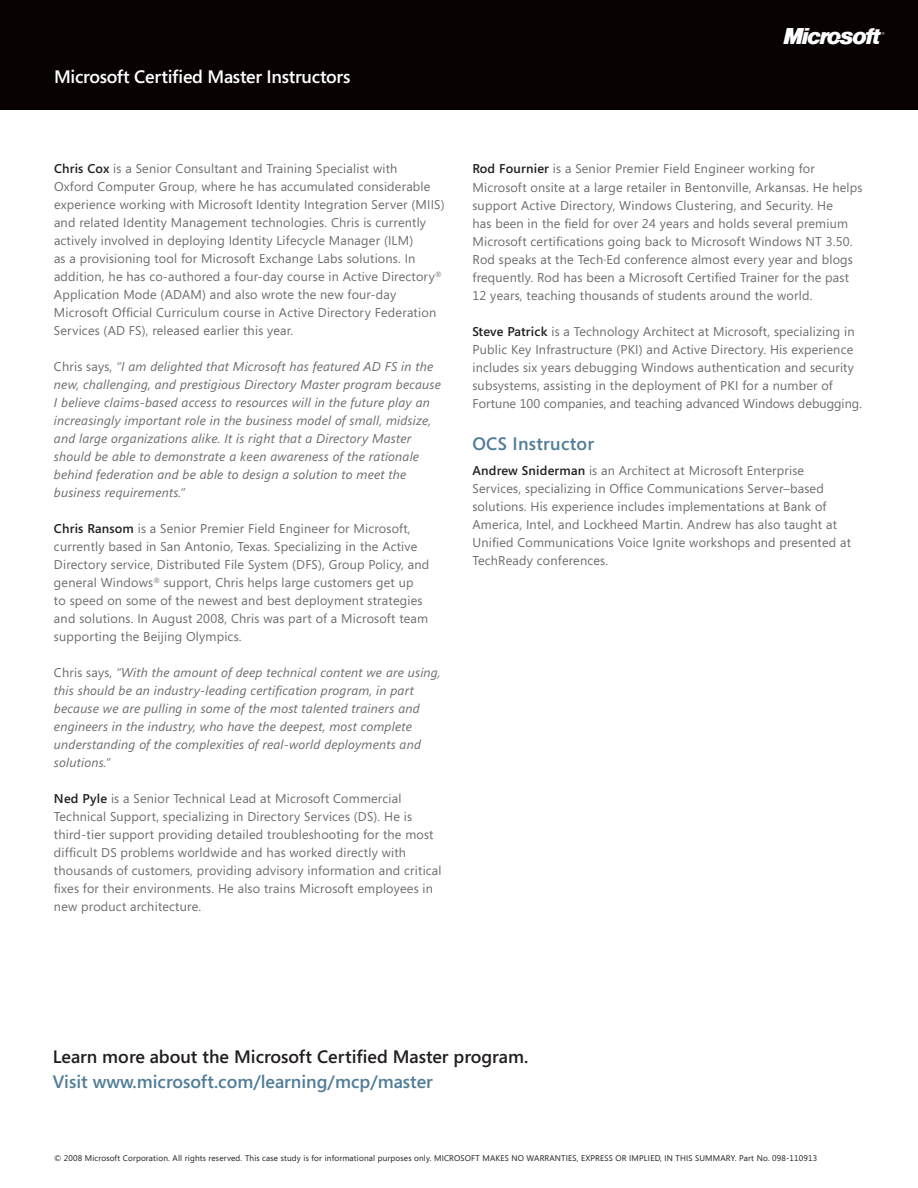
<style>
.page{position:relative;width:918px;height:1188px;background:#fff}
.page>*{position:absolute;margin:0;border:0;box-sizing:border-box;transform-origin:0 0}
.t1{font:21px "Microsoft Logo 95";color:#fff}
.t2{font:600 18px "Segoe";color:#517d98}
.t3{font:600 18px "Segoe";color:#231f20}
.t4{font:600 18px "Segoe";letter-spacing:-.015em;color:#fff}
.t5{font:12.75px/18px "Segoe";letter-spacing:.015em;color:#6c6d70}
.t6{font:italic 12.75px/18px "Segoe";letter-spacing:.015em;color:#6c6d70}
.t7{font:8.25px "Segoe";letter-spacing:.02em;color:#231f20}
.s1{font-weight:600;color:#231f20}
.s2{font-style:normal}
</style>
<div class="page">
<div style="left:0;top:0;width:918px;height:109px;background:#080302"></div>
<h2 class="t4" style="left:54px;top:64px;width:298px">Microsoft Certified Master Instructors</h2>
<h1 class="t1" style="left:784px;top:25px;width:104px">m</h1>
<p class="t5" style="left:54px;top:160px;width:392px"><span class="s1">Chris Cox</span> is a Senior Consultant and Training Specialist with<br>Oxford Computer Group, where he has accumulated considerable experience working with Microsoft Identity Integration Server (MIIS) and related Identity Management technologies. Chris is currently actively involved in deploying Identity Lifecycle Manager (ILM)<br>as a provisioning tool for Microsoft Exchange Labs solutions. In addition, he has co-authored a four-day course in Active Directory<sup>® </sup>Application Mode (ADAM) and also wrote the new four-day Microsoft Official Curriculum course in Active Directory Federation Services (AD FS), released earlier this year.</p>
<p class="t6" style="left:54px;top:358px;width:389px"><span class="s2">Chris says,</span> “I am delighted that Microsoft has featured AD FS in the new, challenging, and prestigious Directory Master program because I believe claims-based access to resources will in the future play an increasingly important role in the business model of small, midsize, and large organizations alike. It is right that a Directory Master should be able to demonstrate a keen awareness of the rationale behind federation and be able to design a solution to meet the business requirements.”</p>
<p class="t5" style="left:54px;top:520px;width:377px"><span class="s1">Chris Ransom</span> is a Senior Premier Field Engineer for Microsoft, currently based in San Antonio, Texas. Specializing in the Active Directory service, Distributed File System (DFS), Group Policy, and general Windows<sup>®</sup> support, Chris helps large customers get up<br>to speed on some of the newest and best deployment strategies and solutions. In August 2008, Chris was part of a Microsoft team supporting the Beijing Olympics.</p>
<p class="t6" style="left:54px;top:664px;width:388px"><span class="s2">Chris says,</span> “With the amount of deep technical content we are using, this should be an industry-leading certification program, in part because we are pulling in some of the most talented trainers and engineers in the industry, who have the deepest, most complete understanding of the complexities of real-world deployments and solutions.”</p>
<p class="t5" style="left:54px;top:790px;width:389px"><span class="s1">Ned Pyle</span> is a Senior Technical Lead at Microsoft Commercial Technical Support, specializing in Directory Services (DS). He is third-tier support providing detailed troubleshooting for the most difficult DS problems worldwide and has worked directly with thousands of customers, providing advisory information and critical fixes for their environments. He also trains Microsoft employees in new product architecture.</p>
<p class="t5" style="left:473px;top:160px;width:392px"><span class="s1">Rod Fournier</span> is a Senior Premier Field Engineer working for Microsoft onsite at a large retailer in Bentonville, Arkansas. He helps support Active Directory, Windows Clustering, and Security. He<br>has been in the field for over 24 years and holds several premium Microsoft certifications going back to Microsoft Windows NT 3.50.<br>Rod speaks at the Tech·Ed conference almost every year and blogs frequently. Rod has been a Microsoft Certified Trainer for the past 12 years, teaching thousands of students around the world.</p>
<p class="t5" style="left:473px;top:322px;width:391px"><span class="s1">Steve Patrick</span> is a Technology Architect at Microsoft, specializing in Public Key Infrastructure (PKI) and Active Directory. His experience includes six years debugging Windows authentication and security subsystems, assisting in the deployment of PKI for a number of Fortune 100 companies, and teaching advanced Windows debugging.</p>
<h2 class="t2" style="left:472px;top:431px;width:123px">OCS Instructor</h2>
<p class="t5" style="left:472px;top:461px;width:380px"><span class="s1">Andrew Sniderman</span> is an Architect at Microsoft Enterprise Services, specializing in Office Communications Server–based solutions. His experience includes implementations at Bank of America, Intel, and Lockheed Martin. Andrew has also taught at Unified Communications Voice Ignite workshops and presented at TechReady conferences.</p>
<h2 class="t3" style="left:53px;top:1044px;width:477px">Learn more about the Microsoft Certified Master program.</h2>
<h2 class="t2" style="left:53px;top:1069px;width:382px">Visit www.microsoft.com/learning/mcp/master</h2>
<p class="t7" style="left:54px;top:1152px;width:765px">© 2008 Microsoft Corporation. All rights reserved. This case study is for informational purposes only. MICROSOFT MAKES NO WARRANTIES, EXPRESS OR IMPLIED, IN THIS SUMMARY. Part No. 098-110913</p>
</div>
